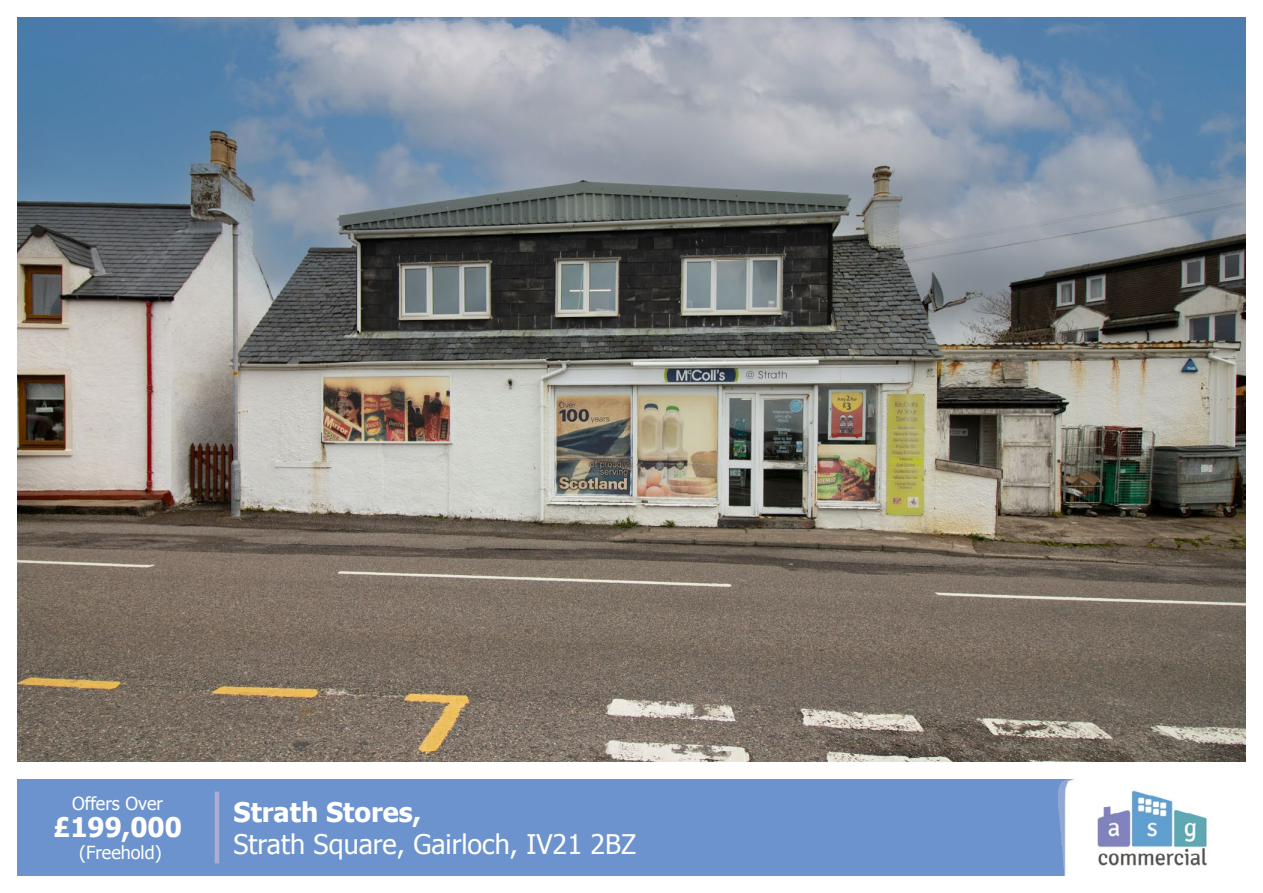
<style>
.page{position:relative;width:1263px;height:893px;background:#fff}
.page>*{position:absolute;margin:0;border:0;box-sizing:border-box;transform-origin:0 0}
.t1{font:27px "Tahoma";color:#fff}
.t2{font:700 27px "Tahoma";color:#fff}
.t3{font:18px "Tahoma";color:#fff}
</style>
<div class="page">
<div style="left:17px;top:779px;width:1057px;height:97px;background:#6c93cd"></div>
<img style="left:1058px;top:779px;width:150px;height:97px">
<hr style="left:215px;top:792px;width:4px;height:71px;background:#aeadd1">
<img style="left:17px;top:17px;width:1229px;height:744px">
<p class="t3" style="left:72px;top:791px;width:93px">Offers Over</p>
<p class="t2" style="left:53px;top:808px;width:130px">£199,000</p>
<p class="t3" style="left:79px;top:840px;width:84px">(Freehold)</p>
<p class="t2" style="left:234px;top:793px;width:189px">Strath Stores,</p>
<p class="t1" style="left:234px;top:826px;width:404px">Strath Square, Gairloch, IV21 2BZ</p>
</div>
